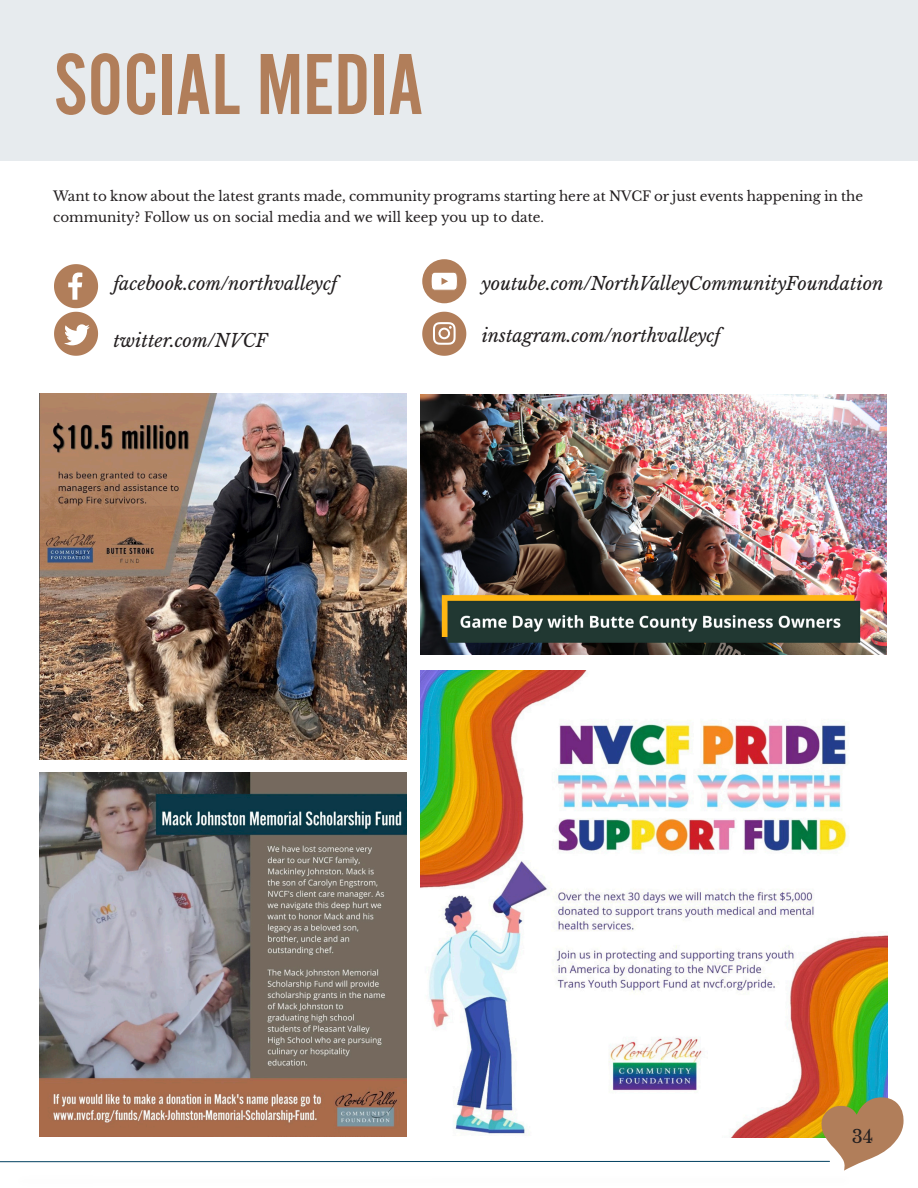
<style>
.page{position:relative;width:918px;height:1188px;background:#fff}
.page>*{position:absolute;margin:0;border:0;box-sizing:border-box;transform-origin:0 0}
.Header_Style_1{font:90px "Alternate Got No 2 D";color:#b17e5a}
.t1{font:italic 18px "Libre Baskerville";color:#231f20}
.t2{font:18px "Libre Baskerville";color:#231f20}
.Story_body{font:13.5px/21px "Libre Baskerville";color:#231f20}
</style>
<div class="page">
<img style="left:420px;top:670px;width:467px;height:468px">
<img style="left:39px;top:772px;width:367px;height:364px">
<img style="left:39px;top:394px;width:367px;height:366px">
<img style="left:420px;top:394px;width:466px;height:260px">
<div style="left:0;top:0;width:917px;height:160px;background:#e7ebee"></div>
<svg style="left:422px;top:259px;width:44px;height:44px"></svg>
<svg style="left:422px;top:312px;width:44px;height:44px"></svg>
<svg style="left:54px;top:264px;width:44px;height:92px"></svg>
<hr style="left:0;top:1161px;width:830px;height:1px;background:#004060">
<svg style="left:821px;top:1097px;width:83px;height:74px"></svg>
<p class="Header_Style_1" style="left:54px;top:38px;width:371px">SOCIAL MEDIA</p>
<p class="Story_body" style="left:53px;top:185px;width:812px">Want to know about the latest grants made, community programs starting here at NVCF or just events happening in the community? Follow us on social media and we will keep you up to date.</p>
<p class="t1" style="left:113px;top:273px;width:225px">facebook.com/northvalleycf</p>
<p class="t1" style="left:113px;top:330px;width:156px">twitter.com/NVCF</p>
<p class="t1" style="left:482px;top:273px;width:403px">youtube.com/NorthValleyCommunityFoundation</p>
<p class="t1" style="left:482px;top:325px;width:240px">instagram.com/northvalleycf</p>
<h2 class="t2" style="left:852px;top:1125px;width:23px">34</h2>
</div>
